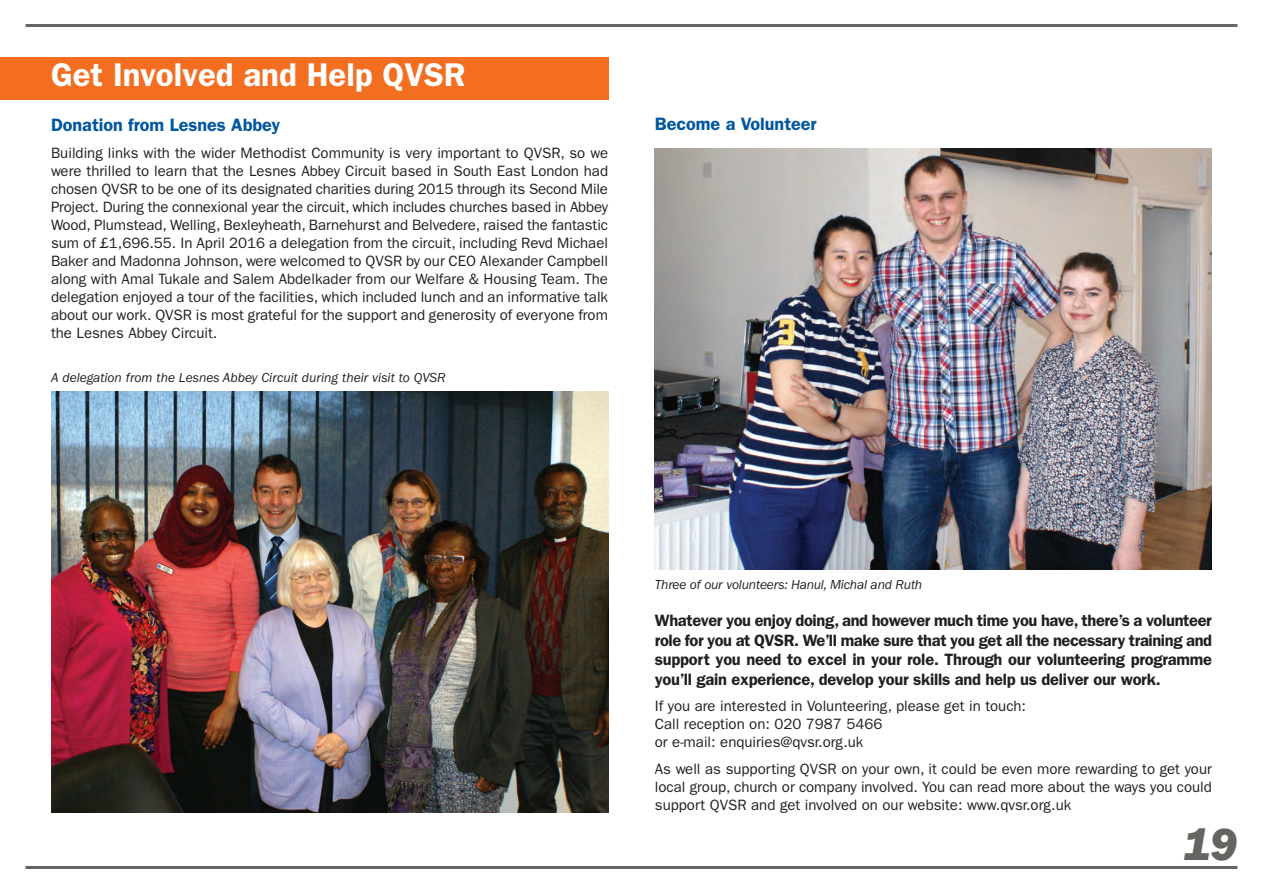
<style>
.page{position:relative;width:1263px;height:893px;background:#fff}
.page>*{position:absolute;margin:0;border:0;box-sizing:border-box;transform-origin:0 0}
.t1{font:italic 800 46.5px "Franklin Gothic";color:#636560}
.t2{font:600 33px "Franklin Gothic";color:#fff}
.t3{font:600 18px "Franklin Gothic";color:#0157a2}
.t4{font:600 16.5px/19.5px "Franklin Gothic";letter-spacing:-.015em;color:#231f20;text-align:justify}
.t5{font:15px/18px "Franklin Gothic";color:#231f20;text-align:justify}
.t6{font:italic 13.5px "Franklin Gothic";color:#231f20}
</style>
<div class="page">
<div style="left:0;top:57px;width:608px;height:43px;background:#f36e21"></div>
<hr style="left:26px;top:866px;width:1211px;height:3px;background:#636560">
<hr style="left:26px;top:24px;width:1211px;height:3px;background:#636560">
<img style="left:655px;top:149px;width:557px;height:421px">
<img style="left:51px;top:391px;width:557px;height:421px">
<h2 class="t2" style="left:51px;top:64px;width:416px">Get Involved and Help QVSR</h2>
<p class="t3" style="left:51px;top:119px;width:231px">Donation from Lesnes Abbey</p>
<p class="t5" style="left:51px;top:145px;width:559px">Building links with the wider Methodist Community is very important to QVSR, so we were thrilled to learn that the Lesnes Abbey Circuit based in South East London had chosen QVSR to be one of its designated charities during 2015 through its Second Mile Project. During the connexional year the circuit, which includes churches based in Abbey Wood, Plumstead, Welling, Bexleyheath, Barnehurst and Belvedere, raised the fantastic sum of £1,696.55. In April 2016 a delegation from the circuit, including Revd Michael Baker and Madonna Johnson, were welcomed to QVSR by our CEO Alexander Campbell along with Amal Tukale and Salem Abdelkader from our Welfare &amp; Housing Team. The delegation enjoyed a tour of the facilities, which included lunch and an informative talk about our work. QVSR is most grateful for the support and generosity of everyone from the Lesnes Abbey Circuit.</p>
<p class="t6" style="left:51px;top:373px;width:396px">A delegation from the Lesnes Abbey Circuit during their visit to QVSR</p>
<p class="t3" style="left:655px;top:117px;width:163px">Become a Volunteer</p>
<p class="t6" style="left:655px;top:580px;width:269px">Three of our volunteers: Hanul, Michal and Ruth</p>
<p class="t4" style="left:655px;top:612px;width:559px">Whatever you enjoy doing, and however much time you have, there’s a volunteer role for you at QVSR. We’ll make sure that you get all the necessary training and support you need to excel in your role. Through our volunteering programme you’ll gain experience, develop your skills and help us deliver our work.</p>
<p class="t5" style="left:655px;top:698px;width:373px;text-align:left">If you are interested in Volunteering, please get in touch:<br>Call reception on: 020 7987 5466<br>or e-mail: enquiries@qvsr.org.uk</p>
<p class="t5" style="left:655px;top:761px;width:559px">As well as supporting QVSR on your own, it could be even more rewarding to get your local group, church or company involved. You can read more about the ways you could support QVSR and get involved on our website: www.qvsr.org.uk</p>
<h1 class="t1" style="left:1183px;top:828px;width:56px">19</h1>
</div>
